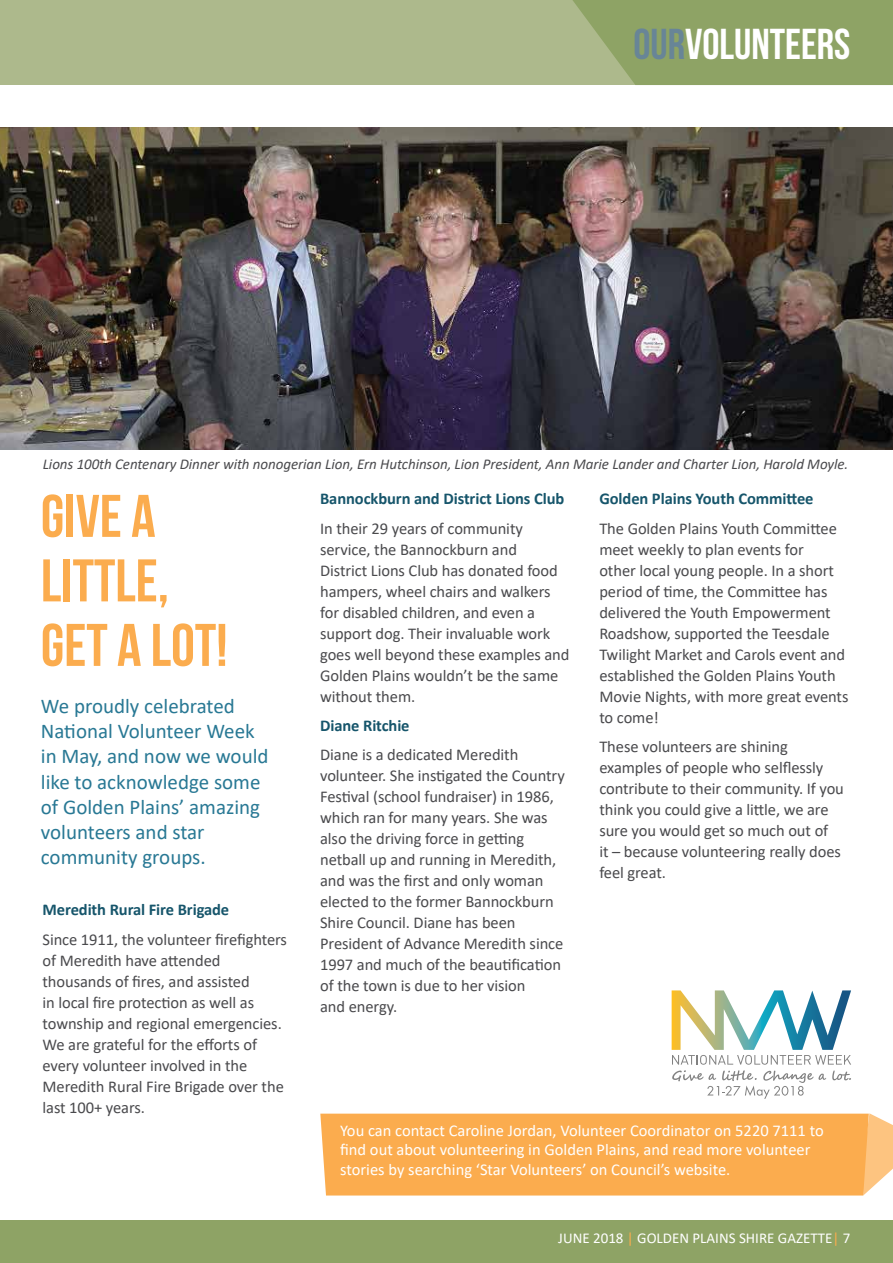
<style>
.page{position:relative;width:893px;height:1263px;background:#fff}
.page>*{position:absolute;margin:0;border:0;box-sizing:border-box;transform-origin:0 0}
.t1{font:700 60px/64.5px "Bebas Neue";color:#fbac4e}
.t2{font:700 43.2px "Bebas Neue";color:#fff}
.t3{font:21px/25.2px "Calibri";color:#287894}
.t4{font:16.5px/21px "Calibri";letter-spacing:-.005em;color:#4a4a4d}
.t5{font:16.5px/19.8px "Calibri";color:#fff}
.t6{font:700 16.5px "Calibri";letter-spacing:-.005em;color:#16556b}
.t7{font:italic 15px "Calibri";letter-spacing:-.005em;color:#4a4a4d}
.t8{font:15px "Calibri";color:#fff}
.s1{color:#688597}
.s2{color:#fbac4e}
</style>
<div class="page">
<div style="left:0;top:1220px;width:893px;height:43px;background:#8ea365"></div>
<div style="left:0;top:0;width:893px;height:85px;background:#adb98c"></div>
<img style="left:0;top:128px;width:893px;height:321px">
<div style="left:320px;top:1113px;width:573px;height:82px;background:#fbac4e"></div>
<svg style="left:672px;top:990px;width:179px;height:109px"></svg>
<svg style="left:573px;top:0;width:320px;height:85px;background:#91a568"></svg>
<h2 class="t2" style="left:633px;top:21px;width:218px"><span class="s1">OUR</span>VOLUNTEERS</h2>
<p class="t7" style="left:43px;top:453px;width:807px">Lions 100th Centenary Dinner with nonogerian Lion, Ern Hutchinson, Lion President, Ann Marie Lander and Charter Lion, Harold Moyle.</p>
<h1 class="t1" style="left:41px;top:483px;width:188px">GIVE A<br>LITTLE,<br>GET A LOT!</h1>
<p class="t6" style="left:320px;top:487px;width:246px">Bannockburn and District Lions Club</p>
<p class="t6" style="left:599px;top:487px;width:216px">Golden Plains Youth Committee</p>
<p class="t4" style="left:599px;top:517px;width:251px">The Golden Plains Youth Committee meet weekly to plan events for<br>other local young people. In a short period of time, the Committee has delivered the Youth Empowerment<br>Roadshow, supported the Teesdale<br>Twilight Market and Carols event and established the Golden Plains Youth<br>Movie Nights, with more great events to come!</p>
<p class="t4" style="left:599px;top:736px;width:246px">These volunteers are shining examples of people who selflessly contribute to their community. If you think you could give a little, we are sure you would get so much out of<br>it – because volunteering really does feel great.</p>
<p class="t4" style="left:320px;top:517px;width:251px">In their 29 years of community service, the Bannockburn and<br>District Lions Club has donated food hampers, wheel chairs and walkers for disabled children, and even a support dog. Their invaluable work goes well beyond these examples and<br>Golden Plains wouldn’t be the same without them.</p>
<p class="t6" style="left:320px;top:713px;width:91px">Diane Ritchie</p>
<p class="t4" style="left:320px;top:744px;width:246px">Diane is a dedicated Meredith volunteer. She instigated the Country<br>Festival (school fundraiser) in 1986, which ran for many years. She was also the driving force in getting netball up and running in Meredith, and was the first and only woman elected to the former Bannockburn<br>Shire Council. Diane has been<br>President of Advance Meredith since<br>1997 and much of the beautification of the town is due to her vision<br>and energy.</p>
<p class="t3" style="left:41px;top:693px;width:229px">We proudly celebrated<br>National Volunteer Week in May, and now we would like to acknowledge some of Golden Plains’ amazing volunteers and star community groups.</p>
<p class="t6" style="left:43px;top:898px;width:188px">Meredith Rural Fire Brigade</p>
<p class="t4" style="left:43px;top:928px;width:246px">Since 1911, the volunteer firefighters of Meredith have attended thousands of fires, and assisted<br>in local fire protection as well as township and regional emergencies.<br>We are grateful for the efforts of every volunteer involved in the<br>Meredith Rural Fire Brigade over the last 100+ years.</p>
<p class="t5" style="left:340px;top:1120px;width:485px">You can contact Caroline Jordan, Volunteer Coordinator on 5220 7111 to find out about volunteering in Golden Plains, and read more volunteer stories by searching ‘Star Volunteers’ on Council’s website.</p>
<p class="t8" style="left:558px;top:1228px;width:294px">JUNE 2018 <span class="s2">|</span> GOLDEN PLAINS SHIRE GAZETTE<span class="s2">|</span> 7</p>
</div>
